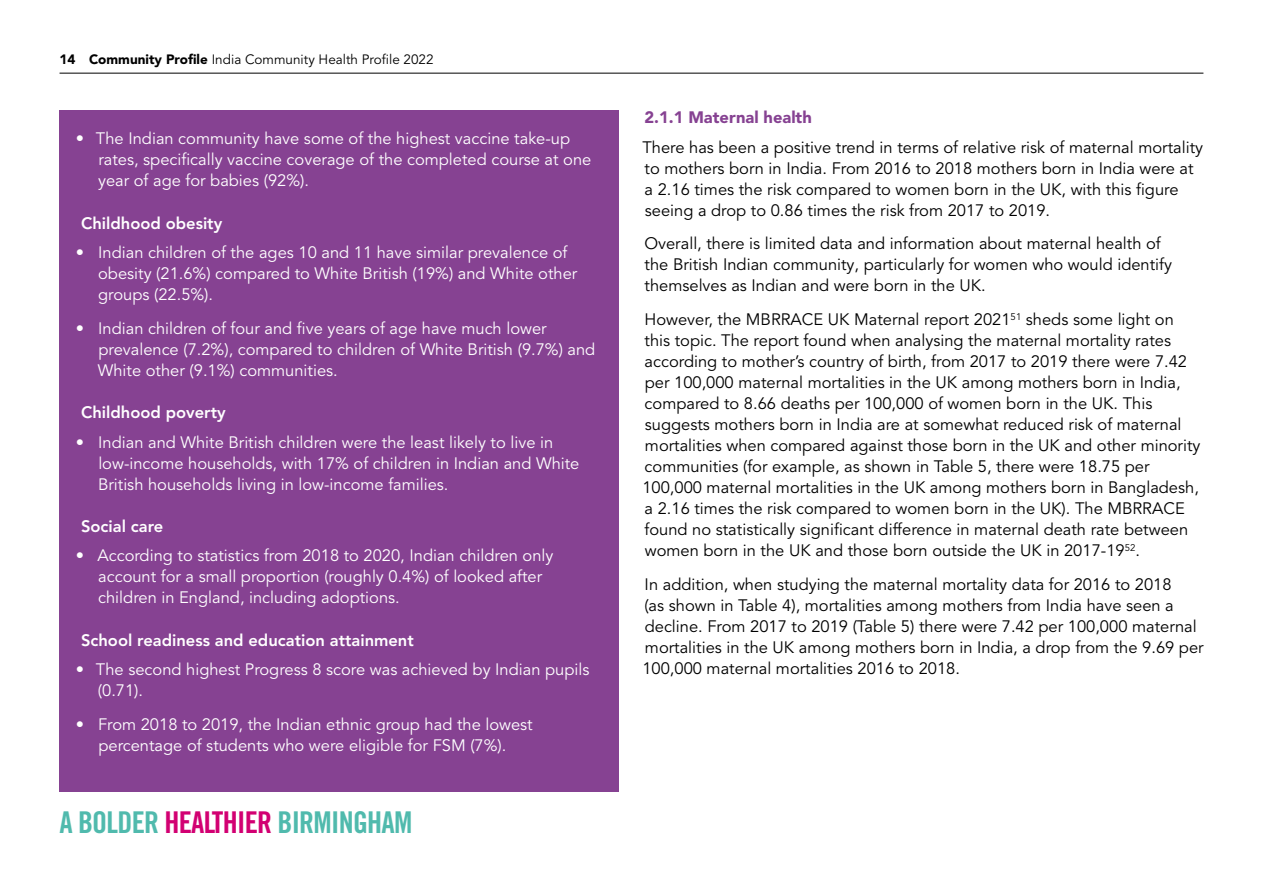
<style>
.page{position:relative;width:1263px;height:893px;background:#fff}
.page>*{position:absolute;margin:0;border:0;box-sizing:border-box;transform-origin:0 0}
.t1{font:30px "Trade Gothic LT Pro Bd Cn 20";letter-spacing:-.025em;color:#50baad}
.Body_copy{font:16.5px/21px "Avenir LT Pro";color:#000}
.t2{font:16.5px/21px "Avenir LT Pro";color:#fff}
.H5{font:800 16.5px "Avenir LT Pro";color:#fff}
.t3{font:900 16.5px "Avenir LT Pro";color:#864292}
.t4{font:13.5px "Avenir LT Pro";color:#000}
.s1{font-weight:900}
.s2{color:#d20072}
</style>
<div class="page">
<hr style="left:60px;top:73px;width:1143px;height:1px;background:#000">
<div style="left:60px;top:111px;width:559px;height:681px;background:#864292"></div>
<p class="t4" style="left:60px;top:51px;width:376px"><span class="s1">14 Community Profile</span> India Community Health Profile 2022</p>
<p class="t2" style="left:98px;top:128px;width:495px;text-indent:-22px">• The Indian community have some of the highest vaccine take-up rates, specifically vaccine coverage of the completed course at one year of age for babies (92%).</p>
<h3 class="H5" style="left:81px;top:213px;width:143px">Childhood obesity</h3>
<p class="t2" style="left:98px;top:242px;width:481px;text-indent:-23px">• Indian children of the ages 10 and 11 have similar prevalence of obesity (21.6%) compared to White British (19%) and White other groups (22.5%).</p>
<p class="t2" style="left:98px;top:318px;width:499px;text-indent:-22px">• Indian children of four and five years of age have much lower prevalence (7.2%), compared to children of White British (9.7%) and<br>White other (9.1%) communities.</p>
<h3 class="H5" style="left:81px;top:403px;width:146px">Childhood poverty</h3>
<p class="t2" style="left:98px;top:432px;width:483px;text-indent:-22px">• Indian and White British children were the least likely to live in low-income households, with 17% of children in Indian and White<br>British households living in low-income families.</p>
<h3 class="H5" style="left:81px;top:516px;width:84px">Social care</h3>
<p class="t2" style="left:98px;top:545px;width:457px;text-indent:-23px">• According to statistics from 2018 to 2020, Indian children only account for a small proportion (roughly 0.4%) of looked after children in England, including adoptions.</p>
<h3 class="H5" style="left:81px;top:630px;width:334px">School readiness and education attainment</h3>
<p class="t2" style="left:98px;top:659px;width:493px;text-indent:-22px">• The second highest Progress 8 score was achieved by Indian pupils (0.71).</p>
<p class="t2" style="left:76px;top:714px;width:459px;text-align:center">• From 2018 to 2019, the Indian ethnic group had the lowest percentage of students who were eligible for FSM (7%).</p>
<h1 class="t1" style="left:60px;top:804px;width:354px">A BOLDER <span class="s2">HEALTHIER</span> BIRMINGHAM</h1>
<h3 class="t3" style="left:644px;top:107px;width:169px">2.1.1 Maternal health</h3>
<p class="Body_copy" style="left:642px;top:137px;width:562px">There has been a positive trend in terms of relative risk of maternal mortality to mothers born in India. From 2016 to 2018 mothers born in India were at a 2.16 times the risk compared to women born in the UK, with this figure seeing a drop to 0.86 times the risk from 2017 to 2019.</p>
<p class="Body_copy" style="left:644px;top:233px;width:529px">Overall, there is limited data and information about maternal health of the British Indian community, particularly for women who would identify themselves as Indian and were born in the UK.</p>
<p class="Body_copy" style="left:642px;top:309px;width:560px">However, the MBRRACE UK Maternal report 2021<sup>51</sup> sheds some light on this topic. The report found when analysing the maternal mortality rates according to mother’s country of birth, from 2017 to 2019 there were 7.42 per 100,000 maternal mortalities in the UK among mothers born in India, compared to 8.66 deaths per 100,000 of women born in the UK. This suggests mothers born in India are at somewhat reduced risk of maternal mortalities when compared against those born in the UK and other minority communities (for example, as shown in Table 5, there were 18.75 per 100,000 maternal mortalities in the UK among mothers born in Bangladesh, a 2.16 times the risk compared to women born in the UK). The MBRRACE found no statistically significant difference in maternal death rate between women born in the UK and those born outside the UK in 2017-19<sup>52</sup>.</p>
<p class="Body_copy" style="left:642px;top:574px;width:563px">In addition, when studying the maternal mortality data for 2016 to 2018<br>(as shown in Table 4), mortalities among mothers from India have seen a decline. From 2017 to 2019 (Table 5) there were 7.42 per 100,000 maternal mortalities in the UK among mothers born in India, a drop from the 9.69 per 100,000 maternal mortalities 2016 to 2018.</p>
</div>
